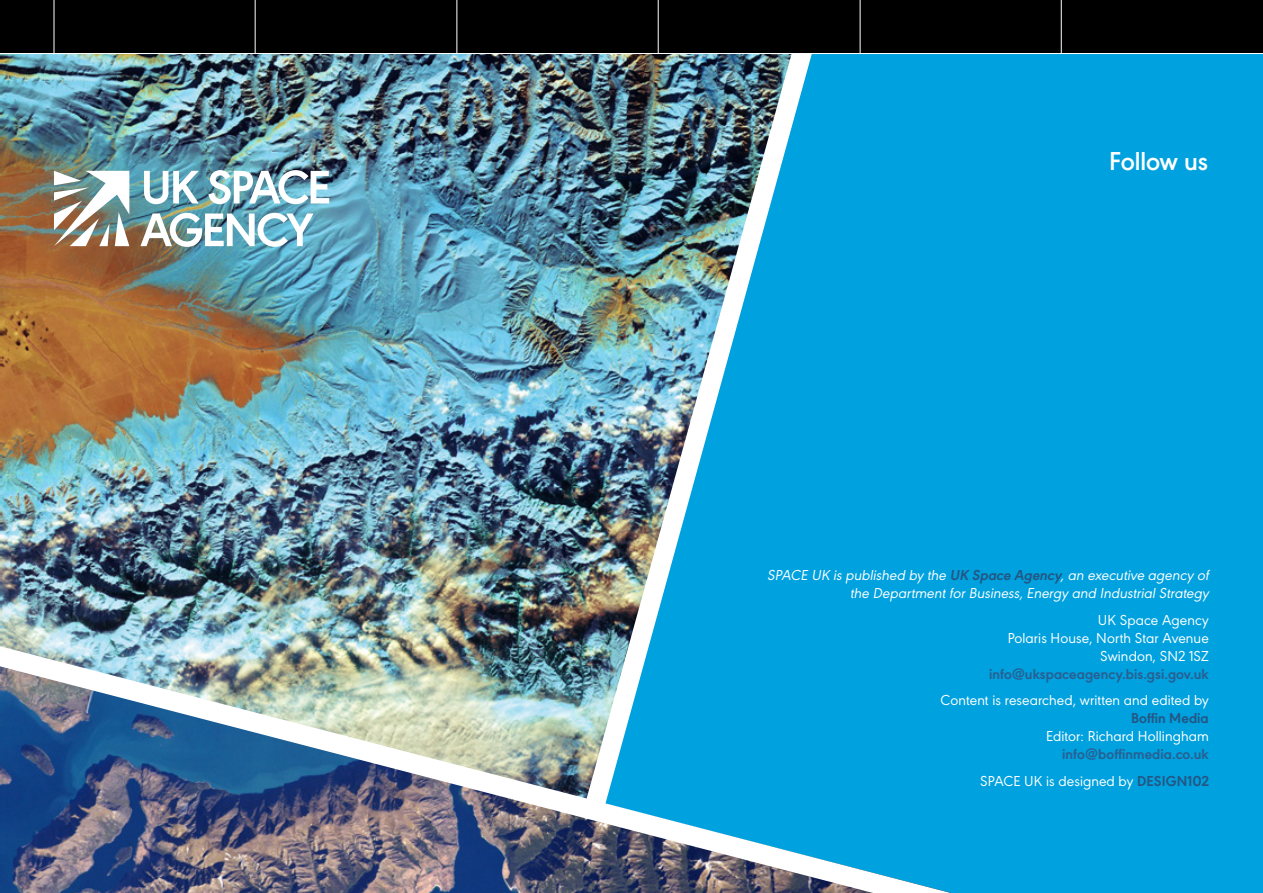
<style>
.page{position:relative;width:1263px;height:893px;background:#fff}
.page>*{position:absolute;margin:0;border:0;box-sizing:border-box;transform-origin:0 0}
.Contents_Heading{font:600 27px "URW Geometric";letter-spacing:-.005em;color:#fff}
.Body_Copy{font:15px/18px "URW Geometric";letter-spacing:.005em;color:#fff;text-align:right}
.Body_Copy-2{font:italic 15px/18px "URW Geometric";color:#fff;text-align:right}
.s1{font-weight:700;color:#245683}
.s2{font-weight:700;color:#276092}
</style>
<div class="page">
<img style="left:1px;top:54px;width:569px;height:569px">
<div style="left:827px;top:54px;width:436px;height:839px;background:#00a1df"></div>
<img style="left:570px;top:54px;width:257px;height:569px">
<img style="left:0;top:623px;width:1061px;height:270px">
<div style="left:0;top:1px;width:1263px;height:52px;background:#000"></div>
<img style="left:140px;top:213px;width:174px;height:34px">
<img style="left:209px;top:170px;width:120px;height:34px">
<svg style="left:144px;top:171px;width:55px;height:33px"></svg>
<img style="left:54px;top:171px;width:75px;height:75px">
<hr style="left:255px;top:0;width:1px;height:53px;background:#fff">
<hr style="left:457px;top:0;width:1px;height:53px;background:#fff">
<hr style="left:658px;top:0;width:1px;height:53px;background:#fff">
<hr style="left:860px;top:0;width:1px;height:53px;background:#fff">
<hr style="left:1061px;top:0;width:1px;height:53px;background:#fff">
<hr style="left:54px;top:0;width:1px;height:53px;background:#fff">
<p class="Contents_Heading" style="left:1109px;top:141px;width:100px">Follow us</p>
<p class="Body_Copy-2" style="left:767px;top:565px;width:443px">SPACE UK is published by the <span class="s1">UK Space Agency</span>, an executive agency of the Department for Business, Energy and Industrial Strategy</p>
<p class="Body_Copy" style="left:989px;top:610px;width:221px">UK Space Agency<br>Polaris House, North Star Avenue<br>Swindon, SN2 1SZ <span class="s2">info@ukspaceagency.bis.gsi.gov.uk</span></p>
<p class="Body_Copy" style="left:940px;top:690px;width:270px">Content is researched, written and edited by<br><span class="s1">Boffin Media<br></span>Editor: Richard Hollingham <span class="s2">info@boffinmedia.co.uk</span></p>
<p class="Body_Copy" style="left:980px;top:771px;width:230px">SPACE UK is designed by <span class="s1">DESIGN102</span></p>
</div>
